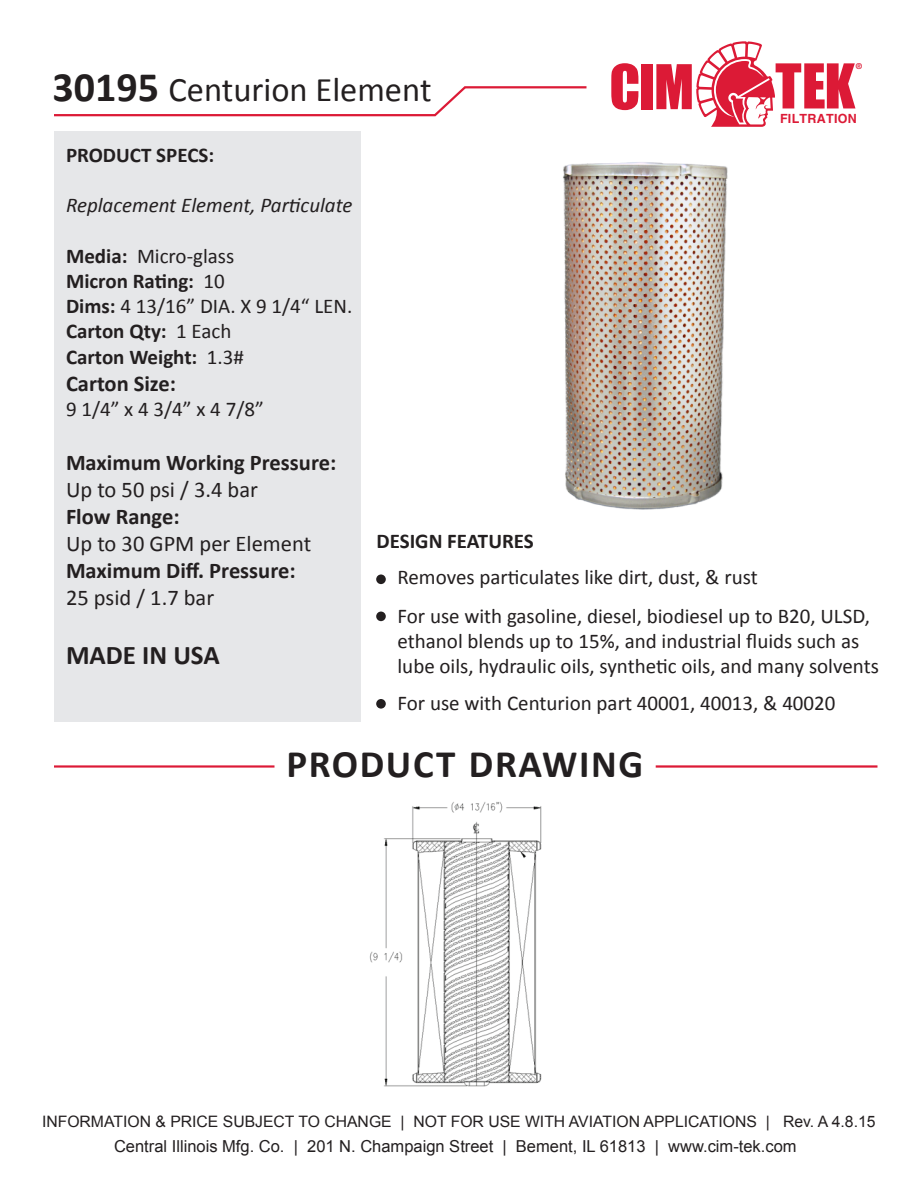
<style>
.page{position:relative;width:918px;height:1188px;background:#fff}
.page>*{position:absolute;margin:0;border:0;box-sizing:border-box;transform-origin:0 0}
.t1{font:57px "Impact";color:#dc1a36}
.t2{font:700 39px "Calibri";letter-spacing:.04em;color:#231f20}
.t3{font:34.5px "Calibri";color:#231f20}
.t4{font:700 27px "Calibri";color:#231f20}
.t5{font:700 22.5px "Calibri";color:#231f20}
.t6{font:22.5px "Calibri";color:#231f20}
.t7{font:21px/39px "Calibri";color:#231f20}
.t8{font:700 21px/25.2px "Calibri";color:#231f20}
.t9{font:italic 21px "Calibri";color:#231f20}
.t10{font:16.5px "Arial";color:#231f20}
.t11{font:15.75px "Arial";color:#231f20}
.t12{font:700 12.6px "Helvetica";letter-spacing:.02em;color:#dc1a36}
.t13{font:700 8.1px "Helvetica Neue";color:#dc1a36}
.s1{font-weight:700;font-size:42px}
.s2{font-weight:400}
</style>
<div class="page">
<svg style="left:696px;top:41px;width:159px;height:86px"></svg>
<div style="left:54px;top:131px;width:307px;height:591px;background:#e6e7e9"></div>
<div style="left:376px;top:575px;width:10px;height:9px;background:#231f20;border-radius:50%"></div>
<div style="left:376px;top:612px;width:10px;height:9px;background:#231f20;border-radius:50%"></div>
<div style="left:376px;top:699px;width:10px;height:10px;background:#231f20;border-radius:50%"></div>
<hr style="left:54px;top:765px;width:220px;height:3px;background:#dc1a36">
<hr style="left:656px;top:765px;width:221px;height:3px;background:#dc1a36">
<svg style="left:54px;top:86px;width:533px;height:31px"></svg>
<img style="left:369px;top:802px;width:173px;height:285px">
<img style="left:563px;top:162px;width:165px;height:348px">
<h3 class="t3" style="left:52px;top:68px;width:381px"><span class="s1">30195</span> Centurion Element</h3>
<h1 class="t1" style="left:609px;top:43px;width:86px">CIM</h1>
<p class="t13" style="left:856px;top:61px;width:8px">®</p>
<p class="t12" style="left:780px;top:111px;width:78px">FILTRATION</p>
<p class="t8" style="left:66px;top:142px;width:150px">PRODUCT SPECS:</p>
<p class="t9" style="left:66px;top:191px;width:288px">Replacement Element, Particulate</p>
<p class="t8" style="left:66px;top:243px;width:288px">Media: <span class="s2">Micro-glass<br></span>Micron Rating: <span class="s2">10<br></span>Dims: <span class="s2">4 13/16” DIA. X 9 1/4“ LEN.<br></span>Carton Qty: <span class="s2">1 Each<br></span>Carton Weight: <span class="s2">1.3#</span></p>
<p class="t5" style="left:66px;top:369px;width:112px">Carton Size:</p>
<p class="t7" style="left:66px;top:389px;width:199px">9 1/4” x 4 3/4” x 4 7/8”</p>
<p class="t5" style="left:66px;top:448px;width:272px">Maximum Working Pressure:</p>
<p class="t6" style="left:66px;top:475px;width:194px">Up to 50 psi / 3.4 bar</p>
<p class="t5" style="left:66px;top:502px;width:115px">Flow Range:</p>
<p class="t6" style="left:66px;top:529px;width:247px">Up to 30 GPM per Element</p>
<p class="t5" style="left:66px;top:556px;width:231px">Maximum Diff. Pressure:</p>
<p class="t6" style="left:66px;top:583px;width:150px">25 psid / 1.7 bar</p>
<p class="t4" style="left:66px;top:638px;width:155px">MADE IN USA</p>
<p class="t8" style="left:376px;top:528px;width:159px">DESIGN FEATURES</p>
<p class="t7" style="left:398px;top:558px;width:474px">Removes particulates like dirt, dust, &amp; rust<br>For use with gasoline, diesel, biodiesel up to B20, ULSD,</p>
<p class="t7" style="left:398px;top:629px;width:483px;line-height:25.2px">ethanol blends up to 15%, and industrial fluids such as lube oils, hydraulic oils, synthetic oils, and many solvents</p>
<p class="t7" style="left:398px;top:684px;width:440px">For use with Centurion part 40001, 40013, &amp; 40020</p>
<h2 class="t2" style="left:286px;top:739px;width:358px">PRODUCT DRAWING</h2>
<p class="t11" style="left:42px;top:1111px;width:835px">INFORMATION &amp; PRICE SUBJECT TO CHANGE | NOT FOR USE WITH AVIATION APPLICATIONS | Rev. A 4.8.15</p>
<p class="t10" style="left:114px;top:1135px;width:684px">Central Illinois Mfg. Co. | 201 N. Champaign Street | Bement, IL 61813 | www.cim-tek.com</p>
</div>
